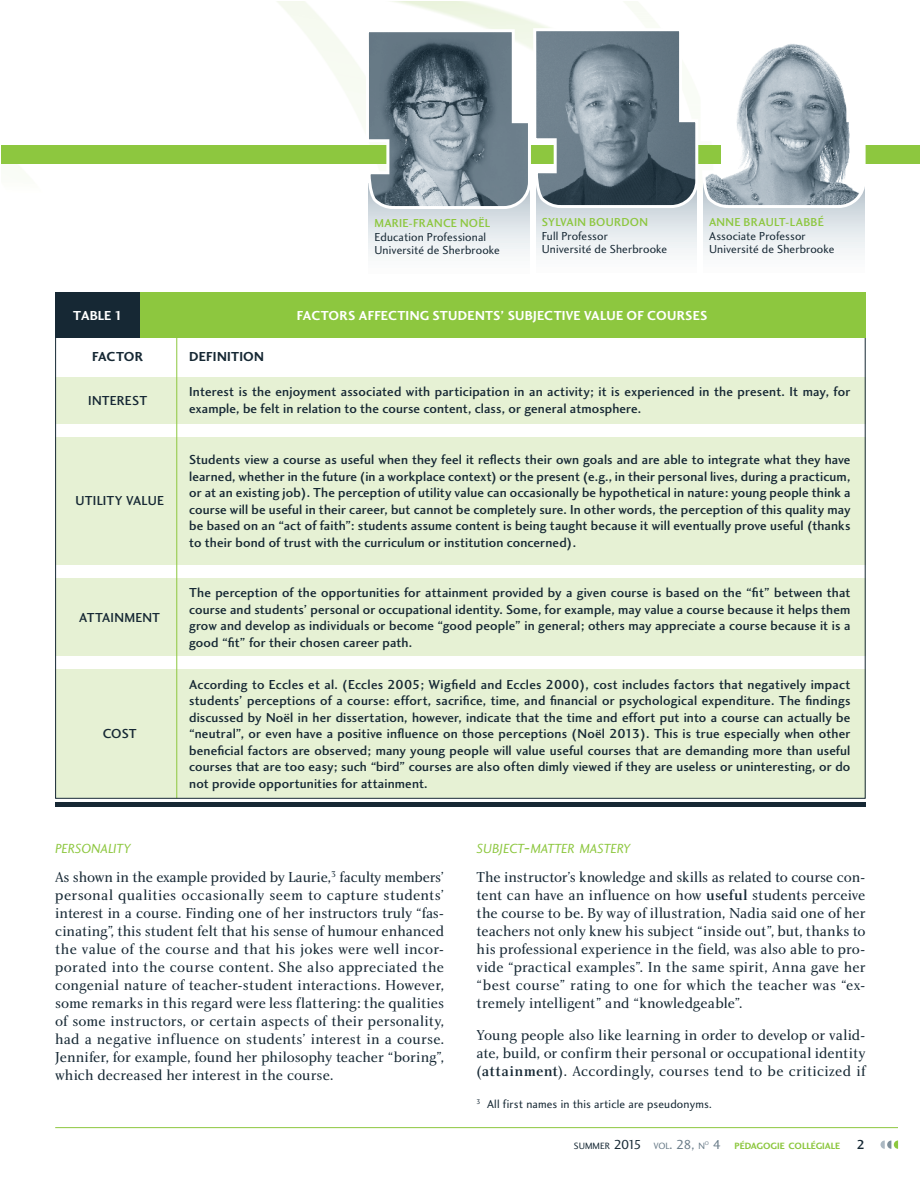
<style>
.page{position:relative;width:921px;height:1189px;background:#fff}
.page>*{position:absolute;margin:0;border:0;box-sizing:border-box;transform-origin:0 0}
.Article__OK{font:15px/18px "Charlotte Book Plain";letter-spacing:.005em;color:#162834;text-align:justify}
.t1{font:13.65px "Charlotte Sans Book Italic Plain";letter-spacing:-.01em;color:#8dc73f}
.t2{font:13.5px/16.5px "Charlotte Sans Medium Plain";letter-spacing:.01em;color:#162834;text-align:justify}
.Article__OK-2{font:13.5px "Charlotte Sans Bold Plain";letter-spacing:.015em;color:#fff}
.t3{font:13.5px "Charlotte Sans Bold Plain";letter-spacing:.02em;color:#162834}
.Photo{font:12px/13.5px "Charlotte Sans Book Plain";letter-spacing:.01em;color:#162834}
.Titre_Photo{font:12px "Charlotte Sans Medium Plain";letter-spacing:.02em;color:#8dc73f}
.E-_texte_des_notes_e{font:12px "Charlotte Sans Book Plain";letter-spacing:.01em;color:#162834}
.t4{font:9.45px "Charlotte Sans Bold Plain";color:#8dc73f}
.t5{font:9.45px "Charlotte Sans Book Plain";color:#162834}
.t6{font:5.55px "Charlotte Sans Book Plain";color:#6a7c89}
.s1{font-size:19.5px}
.s2{font-family:"Charlotte Medium Plain"}
.s3{font-size:13.5px}
.s4{color:#6a7c89}
.s5{font-size:13.5px;color:#6a7c89}
.s6{font-family:"Charlotte Sans Book Plain";font-size:13.5px;color:#6a7c89}
.s7{font-family:"Charlotte Sans Medium Plain";font-size:13.5px;color:#162834}
</style>
<div class="page">
<img style="left:1px;top:1px;width:903px;height:169px">
<svg style="left:880px;top:1140px;width:18px;height:9px"></svg>
<hr style="left:55px;top:1127px;width:843px;height:1px;background:#8dc73f">
<div style="left:55px;top:670px;width:810px;height:128px;background:#e6f1d4"></div>
<div style="left:55px;top:377px;width:810px;height:46px;background:#e6f1d4"></div>
<div style="left:55px;top:437px;width:810px;height:127px;background:#e6f1d4"></div>
<div style="left:55px;top:578px;width:810px;height:78px;background:#e6f1d4"></div>
<hr style="left:176px;top:331px;width:1px;height:467px;background:#8dc73f">
<div style="left:1px;top:145px;width:918px;height:18px;background:#8dc73f"></div>
<svg style="left:703px;top:211px;width:161px;height:42px"></svg>
<svg style="left:536px;top:211px;width:160px;height:42px"></svg>
<svg style="left:369px;top:211px;width:160px;height:43px"></svg>
<svg style="left:364px;top:27px;width:503px;height:184px"></svg>
<img style="left:904px;top:163px;width:15px;height:1px">
<div style="left:55px;top:802px;width:810px;height:5px;background:#162834"></div>
<div style="left:55px;top:293px;width:88px;height:45px;background:#162834"></div>
<div style="left:141px;top:293px;width:724px;height:45px;background:#8dc73f"></div>
<p class="Titre_Photo" style="left:374px;top:216px;width:117px">MARIE-FRANCE NOËL</p>
<p class="Photo" style="left:374px;top:230px;width:127px">Education Professional<br>Université de Sherbrooke</p>
<p class="Titre_Photo" style="left:542px;top:215px;width:108px">SYLVAIN BOURDON</p>
<p class="Photo" style="left:542px;top:229px;width:127px">Full Professor<br>Université de Sherbrooke</p>
<p class="Titre_Photo" style="left:709px;top:215px;width:116px">ANNE BRAULT-LABBÉ</p>
<p class="Photo" style="left:709px;top:229px;width:127px">Associate Professor<br>Université de Sherbrooke</p>
<p class="Article__OK-2" style="left:73px;top:307px;width:51px">TABLE 1</p>
<p class="Article__OK-2" style="left:297px;top:307px;width:412px">FACTORS AFFECTING STUDENTS’ SUBJECTIVE VALUE OF COURSES</p>
<p class="t3" style="left:92px;top:349px;width:52px">FACTOR</p>
<p class="t3" style="left:189px;top:349px;width:76px">DEFINITION</p>
<p class="t2" style="left:88px;top:392px;width:60px">INTEREST</p>
<p class="t2" style="left:189px;top:384px;width:662px">Interest is the enjoyment associated with participation in an activity; it is experienced in the present. It may, for example, be felt in relation to the course content, class, or general atmosphere.</p>
<p class="t2" style="left:76px;top:492px;width:90px">UTILITY VALUE</p>
<p class="t2" style="left:79px;top:609px;width:82px">ATTAINMENT</p>
<p class="t2" style="left:103px;top:726px;width:36px">COST</p>
<p class="t1" style="left:55px;top:840px;width:77px">PERSONALITY</p>
<p class="t2" style="left:189px;top:451px;width:662px">Students view a course as useful when they feel it reflects their own goals and are able to integrate what they have learned, whether in the future (in a workplace context) or the present (e.g., in their personal lives, during a practicum, or at an existing job). The perception of utility value can occasionally be hypothetical in nature: young people think a course will be useful in their career, but cannot be completely sure. In other words, the perception of this quality may be based on an “act of faith”: students assume content is being taught because it will eventually prove useful (thanks to their bond of trust with the curriculum or institution concerned).</p>
<p class="t2" style="left:189px;top:584px;width:662px">The perception of the opportunities for attainment provided by a given course is based on the “fit” between that course and students’ personal or occupational identity. Some, for example, may value a course because it helps them grow and develop as individuals or become “good people” in general; others may appreciate a course because it is a good “fit” for their chosen career path.</p>
<p class="t2" style="left:189px;top:676px;width:662px">According to Eccles et al. (Eccles 2005; Wigfield and Eccles 2000), cost includes factors that negatively impact students’ perceptions of a course: effort, sacrifice, time, and financial or psychological expenditure. The findings discussed by Noël in her dissertation, however, indicate that the time and effort put into a course can actually be “neutral”, or even have a positive influence on those perceptions (Noël 2013). This is true especially when other beneficial factors are observed; many young people will value useful courses that are demanding more than useful courses that are too easy; such “bird” courses are also often dimly viewed if they are useless or uninteresting, or do not provide opportunities for attainment.</p>
<p class="t1" style="left:476px;top:840px;width:155px">SUBJECT<span class="s1">-</span>MATTER MASTERY</p>
<p class="Article__OK" style="left:55px;top:868px;width:390px">As shown in the example provided by Laurie,<sup>3</sup> faculty members’ personal qualities occasionally seem to capture students’ interest in a course. Finding one of her instructors truly “fas&shy;cinating”, this student felt that his sense of humour enhanced the value of the course and that his jokes were well incor&shy;porated into the course content. She also appreciated the congenial nature of teacher-student interactions. However, some remarks in this regard were less flattering: the qualities of some instructors, or certain aspects of their personality, had a negative influence on students’ interest in a course.<br>Jennifer, for example, found her philosophy teacher “boring”, which decreased her interest in the course.</p>
<p class="Article__OK" style="left:476px;top:868px;width:390px">The instructor’s knowledge and skills as related to course con&shy;tent can have an influence on how <span class="s2">useful</span> students perceive the course to be. By way of illustration, Nadia said one of her teachers not only knew his subject “inside out”, but, thanks to his professional experience in the field, was also able to pro&shy;vide “practical examples”. In the same spirit, Anna gave her “best course” rating to one for which the teacher was “ex&shy;tremely intelligent” and “knowledgeable”.</p>
<p class="Article__OK" style="left:476px;top:1025px;width:390px">Young people also like learning in order to develop or valid&shy;ate, build, or confirm their personal or occupational identity (<span class="s2">attainment</span>). Accordingly, courses tend to be criticized if</p>
<p class="E-_texte_des_notes_e" style="left:476px;top:1096px;width:237px"><sup>3</sup> All first names in this article are pseudonyms.</p>
<p class="t5" style="left:574px;top:1140px;width:132px">SUMMER <span class="s3">2015</span> <span class="s4">VOL</span><span class="s5">. 28,</span> <span class="s4">N</span></p>
<p class="t6" style="left:705px;top:1139px;width:6px">O</p>
<p class="t4" style="left:712px;top:1140px;width:154px"><span class="s6">4</span> PÉDAGOGIE COLLÉGIALE <span class="s7">2</span></p>
</div>
